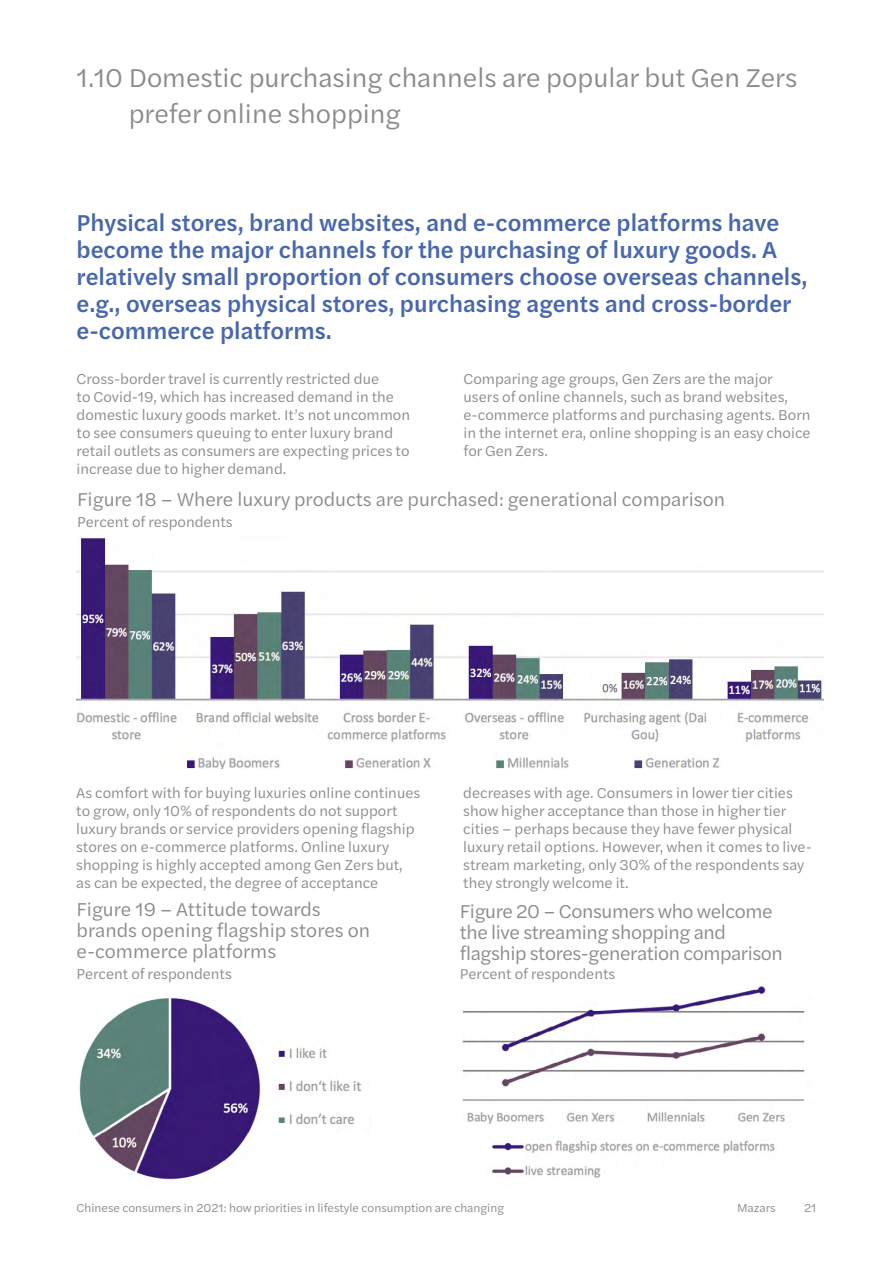
<style>
.page{position:relative;width:893px;height:1263px;background:#fff}
.page>*{position:absolute;margin:0;border:0;box-sizing:border-box;transform-origin:0 0}
.t1{font:27px/36px "Halyard Text";color:#8a8b8f}
.t2{font:500 24px/27px "Halyard Text";color:#4867ac}
.t3{font:19.5px/21px "Halyard Text";letter-spacing:-.005em;color:#8a8b8f}
.t4{font:15px/18px "Halyard Text";color:#8a8b8f}
.t5{font:12px "Halyard Text";color:#8a8b8f}
</style>
<div class="page">
<img style="left:77px;top:538px;width:746px;height:231px">
<img style="left:79px;top:997px;width:283px;height:183px">
<img style="left:462px;top:987px;width:343px;height:191px">
<h1 class="t1" style="left:129px;top:59px;width:670px;text-indent:-52px">1.10 Domestic purchasing channels are popular but Gen Zers prefer online shopping</h1>
<p class="t2" style="left:77px;top:208px;width:732px">Physical stores, brand websites, and e-commerce platforms have become the major channels for the purchasing of luxury goods. A relatively small proportion of consumers choose overseas channels, e.g., overseas physical stores, purchasing agents and cross-border e-commerce platforms.</p>
<p class="t4" style="left:77px;top:369px;width:335px">Cross-border travel is currently restricted due<br>to Covid-19, which has increased demand in the domestic luxury goods market. It’s not uncommon to see consumers queuing to enter luxury brand retail outlets as consumers are expecting prices to increase due to higher demand.</p>
<p class="t4" style="left:463px;top:369px;width:349px">Comparing age groups, Gen Zers are the major users of online channels, such as brand websites, e-commerce platforms and purchasing agents. Born in the internet era, online shopping is an easy choice for Gen Zers.</p>
<h3 class="t3" style="left:77px;top:488px;width:649px">Figure 18 – Where luxury products are purchased: generational comparison</h3>
<p class="t4" style="left:77px;top:512px;width:157px">Percent of respondents</p>
<p class="t4" style="left:76px;top:783px;width:346px">As comfort with for buying luxuries online continues to grow, only 10% of respondents do not support luxury brands or service providers opening flagship stores on e-commerce platforms. Online luxury shopping is highly accepted among Gen Zers but, as can be expected, the degree of acceptance</p>
<p class="t4" style="left:463px;top:783px;width:350px">decreases with age. Consumers in lower tier cities show higher acceptance than those in higher tier cities – perhaps because they have fewer physical luxury retail options. However, when it comes to live&shy;stream marketing, only 30% of the respondents say they strongly welcome it.</p>
<h3 class="t3" style="left:77px;top:898px;width:295px">Figure 19 – Attitude towards brands opening flagship stores on e-commerce platforms</h3>
<p class="t4" style="left:77px;top:965px;width:157px">Percent of respondents</p>
<h3 class="t3" style="left:460px;top:899px;width:324px">Figure 20 – Consumers who welcome the live streaming shopping and flagship stores-generation comparison</h3>
<p class="t4" style="left:460px;top:964px;width:157px">Percent of respondents</p>
<p class="t5" style="left:77px;top:1199px;width:429px">Chinese consumers in 2021: how priorities in lifestyle consumption are changing</p>
<p class="t5" style="left:737px;top:1199px;width:40px">Mazars</p>
<p class="t5" style="left:804px;top:1199px;width:14px">21</p>
</div>
